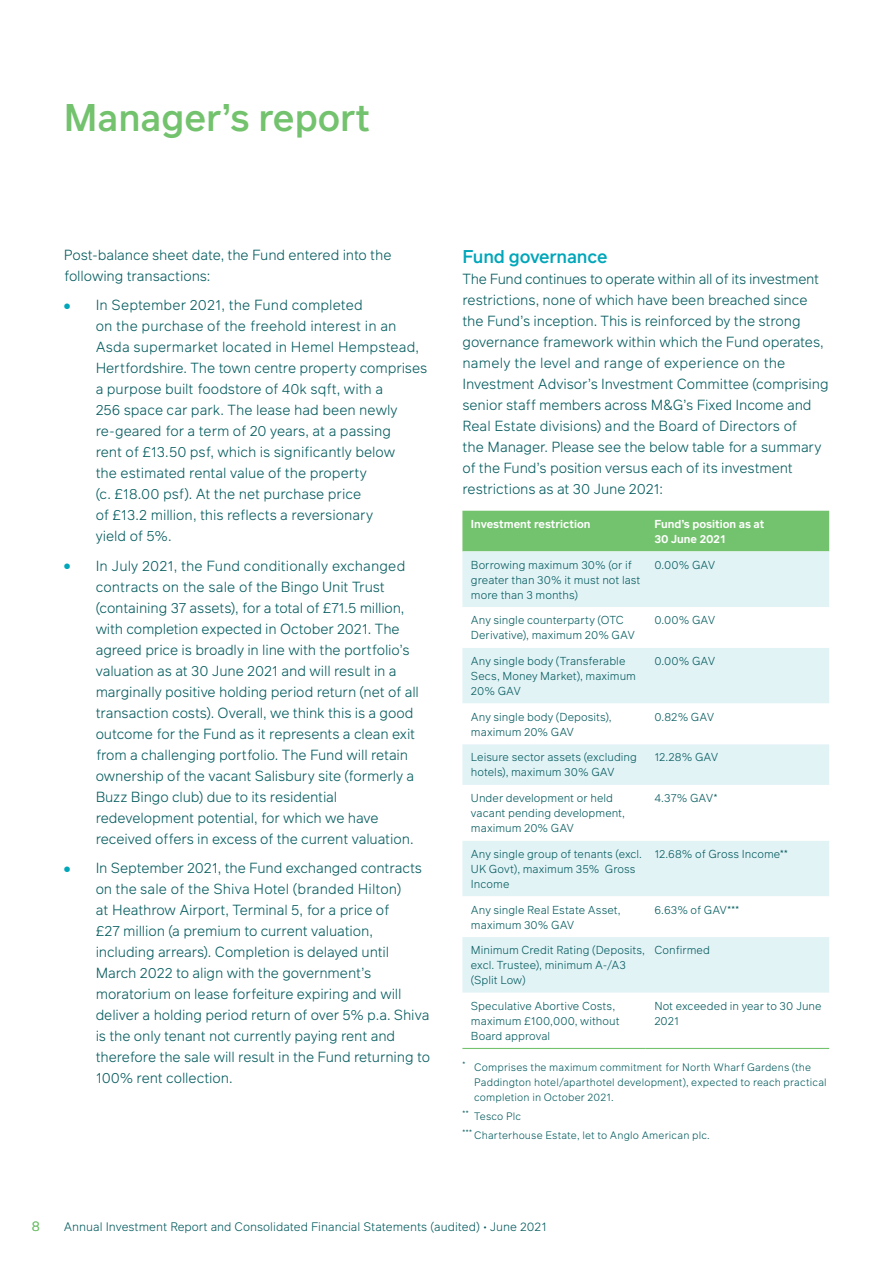
<style>
.page{position:relative;width:893px;height:1263px;background:#fff}
.page>*{position:absolute;margin:0;border:0;box-sizing:border-box;transform-origin:0 0}
.Page_header{font:500 37.5px "Infra";color:#73c26d}
.sub_heading_level_2{font:500 18px "Infra";letter-spacing:-.01em;color:#00a6b9}
.Body_text{font:300 14.25px/21px "Infra";letter-spacing:-.005em;color:#065c5f}
.t1{font:300 13.5px "Infra";color:#73c26d}
.t2{font:300 12px "Infra";color:#065c5f}
.Table_text__l_a{font:300 11.25px/15px "Infra";color:#065c5f}
.Table_Col_head_left{font:600 11.25px/15px "Infra";color:#fff}
.Footnote{font:300 10.5px/15px "Infra";letter-spacing:.015em;color:#065c5f}
.Footnote_SpaceAfter{font:300 10.5px "Infra";letter-spacing:.015em;color:#065c5f}
.s1{font-size:7.5px;color:#00a6b9}
</style>
<div class="page">
<div style="left:462px;top:511px;width:367px;height:40px;background:#73c26d"></div>
<div style="left:462px;top:551px;width:367px;height:56px;background:#e2f3f6"></div>
<svg style="left:462px;top:648px;width:367px;height:400px;fill:#e2f3f6"></svg>
<hr style="left:462px;top:1048px;width:184px;height:1px;background:#73c26d">
<hr style="left:646px;top:1048px;width:183px;height:1px;background:#73c26d">
<p class="Page_header" style="left:64px;top:91px;width:308px">Manager’s report</p>
<p class="Body_text" style="left:64px;top:244px;width:329px">Post-balance sheet date, the Fund entered into the following transactions:</p>
<p class="Body_text" style="left:96px;top:294px;width:333px;text-indent:-32px"><span class="s1">●</span> In September 2021, the Fund completed<br>on the purchase of the freehold interest in an Asda supermarket located in Hemel Hempstead, Hertfordshire. The town centre property comprises a purpose built foodstore of 40k sqft, with a<br>256 space car park. The lease had been newly re-geared for a term of 20 years, at a passing<br>rent of £13.50 psf, which is significantly below<br>the estimated rental value of the property<br>(c. £18.00 psf). At the net purchase price<br>of £13.2 million, this reflects a reversionary<br>yield of 5%.</p>
<p class="Body_text" style="left:96px;top:555px;width:325px;text-indent:-32px"><span class="s1">●</span> In July 2021, the Fund conditionally exchanged contracts on the sale of the Bingo Unit Trust (containing 37 assets), for a total of £71.5 million, with completion expected in October 2021. The agreed price is broadly in line with the portfolio’s valuation as at 30 June 2021 and will result in a marginally positive holding period return (net of all transaction costs). Overall, we think this is a good outcome for the Fund as it represents a clean exit from a challenging portfolio. The Fund will retain ownership of the vacant Salisbury site (formerly a Buzz Bingo club) due to its residential redevelopment potential, for which we have received offers in excess of the current valuation.</p>
<p class="Body_text" style="left:96px;top:857px;width:336px;text-indent:-32px"><span class="s1">●</span> In September 2021, the Fund exchanged contracts on the sale of the Shiva Hotel (branded Hilton)<br>at Heathrow Airport, Terminal 5, for a price of<br>£27 million (a premium to current valuation, including arrears). Completion is delayed until March 2022 to align with the government’s moratorium on lease forfeiture expiring and will deliver a holding period return of over 5% p.a. Shiva is the only tenant not currently paying rent and therefore the sale will result in the Fund returning to 100% rent collection.</p>
<p class="sub_heading_level_2" style="left:462px;top:243px;width:147px">Fund governance</p>
<p class="Body_text" style="left:462px;top:268px;width:368px">The Fund continues to operate within all of its investment restrictions, none of which have been breached since the Fund’s inception. This is reinforced by the strong governance framework within which the Fund operates, namely the level and range of experience on the Investment Advisor’s Investment Committee (comprising senior staff members across M&amp;G’s Fixed Income and Real Estate divisions) and the Board of Directors of<br>the Manager. Please see the below table for a summary of the Fund’s position versus each of its investment restrictions as at 30 June 2021:</p>
<p class="Table_Col_head_left" style="left:471px;top:516px;width:121px">Investment restriction</p>
<p class="Table_Col_head_left" style="left:654px;top:516px;width:112px">Fund’s position as at<br>30 June 2021</p>
<p class="Table_text__l_a" style="left:471px;top:557px;width:171px">Borrowing maximum 30% (or if greater than 30% it must not last more than 3 months)</p>
<p class="Table_text__l_a" style="left:654px;top:557px;width:63px">0.00% GAV</p>
<p class="Table_text__l_a" style="left:471px;top:612px;width:166px">Any single counterparty (OTC<br>Derivative), maximum 20% GAV</p>
<p class="Table_text__l_a" style="left:654px;top:612px;width:63px">0.00% GAV</p>
<p class="Table_text__l_a" style="left:471px;top:653px;width:167px">Any single body (Transferable<br>Secs, Money Market), maximum<br>20% GAV</p>
<p class="Table_text__l_a" style="left:654px;top:653px;width:63px">0.00% GAV</p>
<p class="Table_text__l_a" style="left:471px;top:709px;width:142px">Any single body (Deposits), maximum 20% GAV</p>
<p class="Table_text__l_a" style="left:654px;top:709px;width:61px">0.82% GAV</p>
<p class="Table_text__l_a" style="left:471px;top:750px;width:167px">Leisure sector assets (excluding hotels), maximum 30% GAV</p>
<p class="Table_text__l_a" style="left:654px;top:750px;width:66px">12. 28% GAV</p>
<p class="Table_text__l_a" style="left:471px;top:790px;width:156px">Under development or held vacant pending development, maximum 20% GAV</p>
<p class="Table_text__l_a" style="left:654px;top:790px;width:64px">4. 37% GAV*</p>
<p class="Table_text__l_a" style="left:471px;top:846px;width:171px">Any single group of tenants (excl.<br>UK Govt), maximum 35% Gross<br>Income</p>
<p class="Table_text__l_a" style="left:654px;top:846px;width:135px">12.68% of Gross Income**</p>
<p class="Table_text__l_a" style="left:471px;top:902px;width:151px">Any single Real Estate Asset, maximum 30% GAV</p>
<p class="Table_text__l_a" style="left:654px;top:902px;width:86px">6.63% of GAV***</p>
<p class="Table_text__l_a" style="left:471px;top:942px;width:176px">Minimum Credit Rating (Deposits, excl. Trustee), minimum A-/A3 (Split Low)</p>
<p class="Table_text__l_a" style="left:654px;top:942px;width:57px">Confirmed</p>
<p class="Table_text__l_a" style="left:471px;top:998px;width:150px">Speculative Abortive Costs, maximum £100,000, without<br>Board approval</p>
<p class="Table_text__l_a" style="left:654px;top:998px;width:169px">Not exceeded in year to 30 June<br>2021</p>
<p class="Footnote" style="left:474px;top:1059px;width:354px;text-indent:-12px"><sup>*</sup> Comprises the maximum commitment for North Wharf Gardens (the<br>Paddington hotel/aparthotel development), expected to reach practical completion in October 2021.</p>
<p class="Footnote" style="left:462px;top:1108px;width:60px"><sup>**</sup> Tesco Plc</p>
<p class="Footnote_SpaceAfter" style="left:462px;top:1128px;width:247px"><sup>***</sup> Charterhouse Estate, let to Anglo American plc.</p>
<p class="t1" style="left:32px;top:1217px;width:10px">8</p>
<p class="t2" style="left:64px;top:1218px;width:484px">Annual Investment Report and Consolidated Financial Statements (audited) • June 2021</p>
</div>
